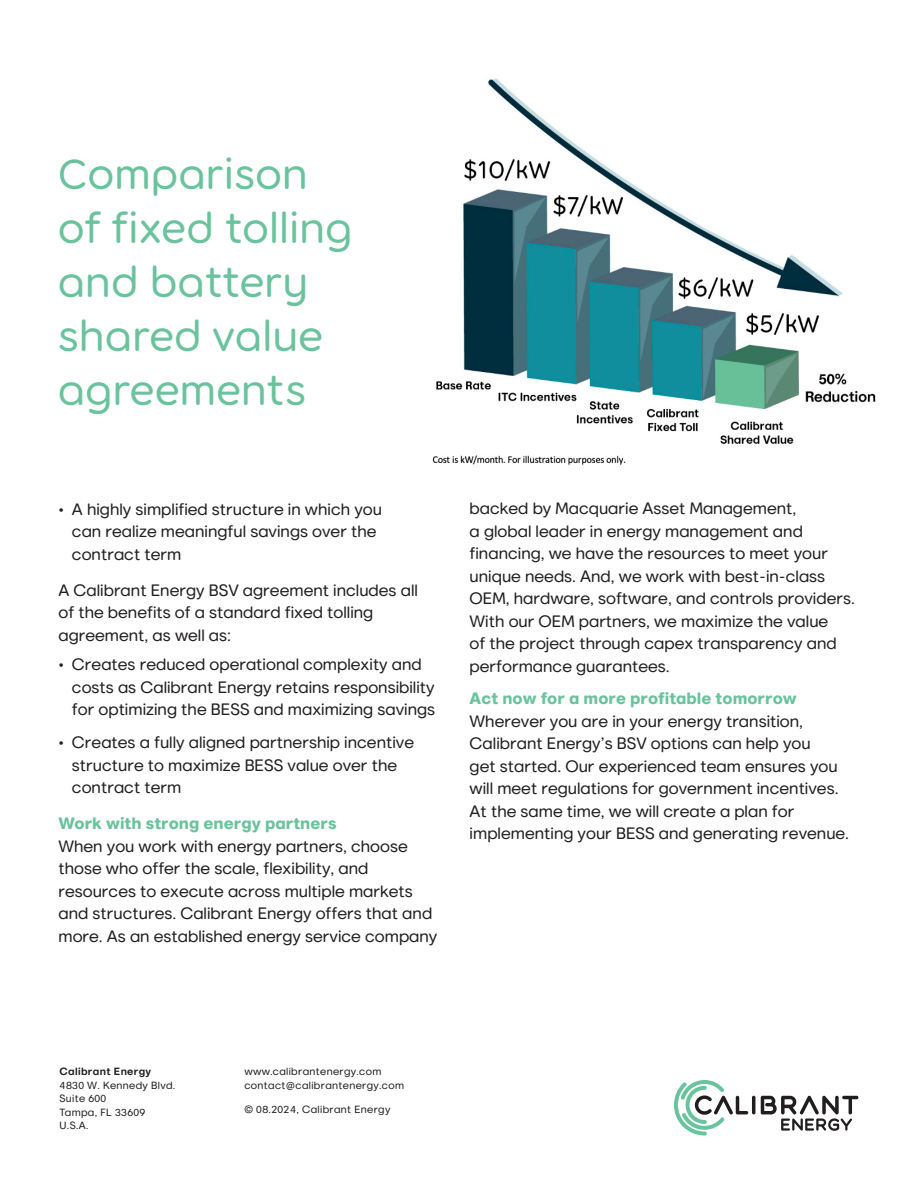
<style>
.page{position:relative;width:918px;height:1188px;background:#fff}
.page>*{position:absolute;margin:0;border:0;box-sizing:border-box;transform-origin:0 0}
.Headline_32_38{font:45px/54px "Torus Pro";color:#6ac39c}
.Body_Copy_11_15pt_Regular{font:16.5px/22.5px "Marlin Soft";color:#231f20}
.Body_Copy_Subhead_11_15pt_Extra_Bold{font:800 16.5px "Marlin Soft";color:#6ac39c}
.Copyright-Sender_7_9{font:10.5px/13.5px "Marlin Soft";letter-spacing:.03em;color:#231f20}
.s1{font-weight:700}
</style>
<div class="page">
<img style="left:432px;top:78px;width:444px;height:387px">
<svg style="left:674px;top:1080px;width:81px;height:56px"></svg>
<svg style="left:761px;top:1096px;width:97px;height:35px"></svg>
<p class="Headline_32_38" style="left:58px;top:148px;width:296px">Comparison of fixed tolling and battery shared value agreements</p>
<p class="Body_Copy_11_15pt_Regular" style="left:72px;top:498px;width:311px;text-indent:-14px">• A highly simplified structure in which you can realize meaningful savings over the contract term</p>
<p class="Body_Copy_11_15pt_Regular" style="left:58px;top:579px;width:361px">A Calibrant Energy BSV agreement includes all of the benefits of a standard fixed tolling agreement, as well as:</p>
<p class="Body_Copy_11_15pt_Regular" style="left:72px;top:653px;width:365px;text-indent:-14px">• Creates reduced operational complexity and costs as Calibrant Energy retains responsibility for optimizing the BESS and maximizing savings</p>
<p class="Body_Copy_11_15pt_Regular" style="left:72px;top:731px;width:344px;text-indent:-14px">• Creates a fully aligned partnership incentive structure to maximize BESS value over the contract term</p>
<p class="Body_Copy_Subhead_11_15pt_Extra_Bold" style="left:58px;top:812px;width:280px">Work with strong energy partners</p>
<p class="Body_Copy_11_15pt_Regular" style="left:58px;top:835px;width:380px">When you work with energy partners, choose those who offer the scale, flexibility, and resources to execute across multiple markets and structures. Calibrant Energy offers that and more. As an established energy service company</p>
<p class="Body_Copy_11_15pt_Regular" style="left:470px;top:497px;width:387px">backed by Macquarie Asset Management,<br>a global leader in energy management and financing, we have the resources to meet your unique needs. And, we work with best-in-class OEM, hardware, software, and controls providers.<br>With our OEM partners, we maximize the value<br>of the project through capex transparency and performance guarantees.</p>
<p class="Body_Copy_Subhead_11_15pt_Extra_Bold" style="left:470px;top:687px;width:329px">Act now for a more profitable tomorrow</p>
<p class="Body_Copy_11_15pt_Regular" style="left:470px;top:709px;width:381px">Wherever you are in your energy transition, Calibrant Energy’s BSV options can help you<br>get started. Our experienced team ensures you will meet regulations for government incentives.<br>At the same time, we will create a plan for implementing your BESS and generating revenue.</p>
<p class="Copyright-Sender_7_9" style="left:60px;top:1065px;width:117px"><span class="s1">Calibrant Energy<br></span>4830 W. Kennedy Blvd.</p>
<p class="Copyright-Sender_7_9" style="left:60px;top:1092px;width:87px">Suite 600<br>Tampa, FL 33609<br>U.S.A.</p>
<p class="Copyright-Sender_7_9" style="left:244px;top:1065px;width:161px">www.calibrantenergy.com contact@calibrantenergy.com</p>
<p class="Copyright-Sender_7_9" style="left:244px;top:1102px;width:148px">© 08.2024, Calibrant Energy</p>
</div>
